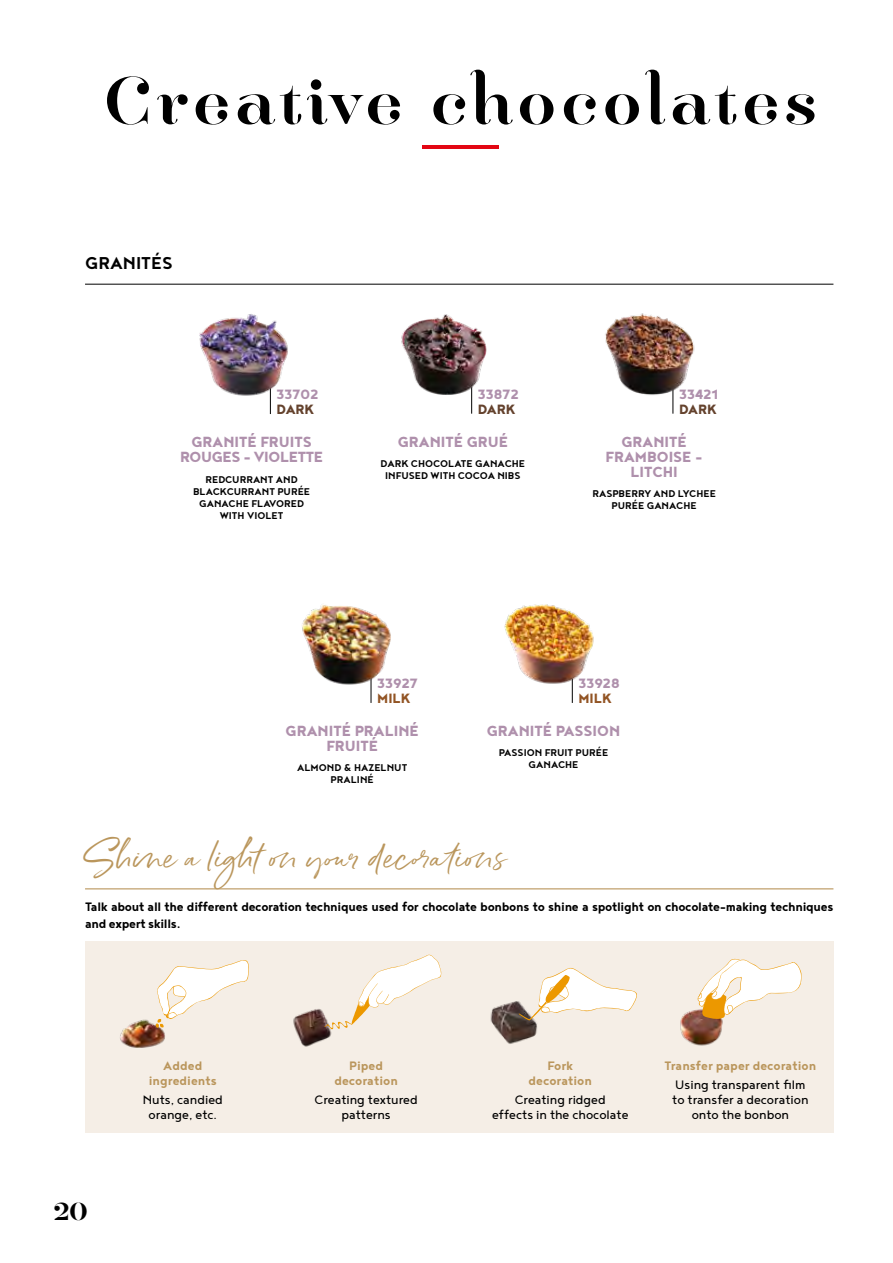
<style>
.page{position:relative;width:893px;height:1263px;background:#fff}
.page>*{position:absolute;margin:0;border:0;box-sizing:border-box;transform-origin:0 0}
.t1{font:57px "Hera Big";letter-spacing:.09em;color:#000}
.t2{font:30px "Belluga Solid Wide";color:#ba965c}
.t3{font:700 21px "Noyh Geometric";color:#000}
.t4{font:600 21px "Hera Big";color:#000}
.t5{font:800 18px/15px "Noyh Geometric";color:#af90ac;text-align:center}
.t6{font:800 18px/15px "Noyh Geometric";letter-spacing:-.02em;color:#af90ac;text-align:center}
.t7{font:800 16.5px "Noyh Geometric";color:#af90ac}
.t8{font:800 16.5px "Noyh Geometric";color:#64422d}
.t9{font:800 16.5px "Noyh Geometric";color:#925424}
.t10{font:15px/15px "Noyh Geometric";color:#000;text-align:center}
.t11{font:700 15px/16.5px "Noyh Geometric";letter-spacing:-.02em;color:#000}
.t12{font:700 15px/15px "Noyh Geometric";color:#ba965c;text-align:center}
.t13{font:700 12px/12px "Noyh Geometric";color:#000;text-align:center}
</style>
<div class="page">
<hr style="left:422px;top:145px;width:77px;height:4px;background:#e30613">
<hr style="left:85px;top:284px;width:748px;height:1px;background:#000">
<img style="left:199px;top:314px;width:89px;height:100px">
<hr style="left:673px;top:363px;width:1px;height:51px;background:#000">
<img style="left:605px;top:313px;width:90px;height:93px">
<hr style="left:572px;top:652px;width:1px;height:51px;background:#000">
<img style="left:504px;top:604px;width:90px;height:83px">
<hr style="left:371px;top:652px;width:1px;height:51px;background:#000">
<img style="left:302px;top:605px;width:89px;height:94px">
<hr style="left:471px;top:363px;width:1px;height:51px;background:#000">
<img style="left:401px;top:314px;width:86px;height:95px">
<hr style="left:85px;top:888px;width:748px;height:1px;background:#ba965c">
<div style="left:85px;top:941px;width:748px;height:191px;background:#f5eee6"></div>
<img style="left:680px;top:1009px;width:43px;height:37px">
<svg style="left:697px;top:958px;width:105px;height:61px"></svg>
<img style="left:293px;top:1009px;width:39px;height:38px">
<svg style="left:324px;top:954px;width:117px;height:76px"></svg>
<img style="left:120px;top:1019px;width:45px;height:29px">
<svg style="left:155px;top:960px;width:94px;height:68px"></svg>
<img style="left:490px;top:1001px;width:47px;height:43px">
<svg style="left:519px;top:968px;width:118px;height:52px"></svg>
<h1 class="t1" style="left:104px;top:56px;width:715px">Creative chocolates</h1>
<h3 class="t3" style="left:85px;top:251px;width:89px">GRANITÉS</h3>
<h3 class="t7" style="left:277px;top:385px;width:44px">33702</h3>
<h3 class="t8" style="left:277px;top:400px;width:39px">DARK</h3>
<h3 class="t6" style="left:180px;top:434px;width:144px">GRANITÉ FRUITS<br>ROUGES - VIOLETTE</h3>
<p class="t13" style="left:193px;top:473px;width:119px">REDCURRANT AND<br>BLACKCURRANT PURÉE<br>GANACHE FLAVORED<br>WITH VIOLET</p>
<h3 class="t7" style="left:478px;top:384px;width:43px">33872</h3>
<h3 class="t8" style="left:478px;top:399px;width:39px">DARK</h3>
<h3 class="t5" style="left:398px;top:433px;width:112px">GRANITÉ GRUÉ</h3>
<p class="t13" style="left:381px;top:457px;width:146px">DARK CHOCOLATE GANACHE<br>INFUSED WITH COCOA NIBS</p>
<h3 class="t7" style="left:679px;top:384px;width:40px">33421</h3>
<h3 class="t8" style="left:679px;top:399px;width:39px">DARK</h3>
<h3 class="t5" style="left:606px;top:433px;width:99px">GRANITÉ<br>FRAMBOISE -<br>LITCHI</h3>
<p class="t13" style="left:592px;top:487px;width:125px">RASPBERRY AND LYCHEE<br>PURÉE GANACHE</p>
<h3 class="t7" style="left:377px;top:673px;width:42px">33927</h3>
<h3 class="t9" style="left:377px;top:688px;width:35px">MILK</h3>
<h3 class="t5" style="left:286px;top:723px;width:135px">GRANITÉ PRALINÉ<br>FRUITÉ</h3>
<p class="t13" style="left:297px;top:762px;width:112px">ALMOND &amp; HAZELNUT<br>PRALINÉ</p>
<h3 class="t7" style="left:578px;top:673px;width:43px">33928</h3>
<h3 class="t9" style="left:578px;top:688px;width:35px">MILK</h3>
<h3 class="t5" style="left:487px;top:723px;width:135px">GRANITÉ PASSION</h3>
<p class="t13" style="left:499px;top:747px;width:111px">PASSION FRUIT PURÉE<br>GANACHE</p>
<h2 class="t2" style="left:85px;top:839px;width:422px">Shine a light on your decorations</h2>
<p class="t11" style="left:85px;top:898px;width:750px">Talk about all the different decoration techniques used for chocolate bonbons to shine a spotlight on chocolate-making techniques and expert skills.</p>
<h3 class="t4" style="left:54px;top:1195px;width:35px">20</h3>
<p class="t12" style="left:149px;top:1057px;width:70px">Added ingredients</p>
<p class="t10" style="left:143px;top:1091px;width:82px">Nuts, candied orange, etc.</p>
<p class="t12" style="left:334px;top:1057px;width:65px">Piped decoration</p>
<p class="t10" style="left:315px;top:1091px;width:105px">Creating textured patterns</p>
<p class="t12" style="left:528px;top:1057px;width:65px">Fork decoration</p>
<p class="t10" style="left:492px;top:1091px;width:138px">Creating ridged<br>effects in the chocolate</p>
<p class="t12" style="left:665px;top:1057px;width:153px">Transfer paper decoration</p>
<p class="t10" style="left:672px;top:1076px;width:138px">Using transparent film to transfer a decoration onto the bonbon</p>
</div>
